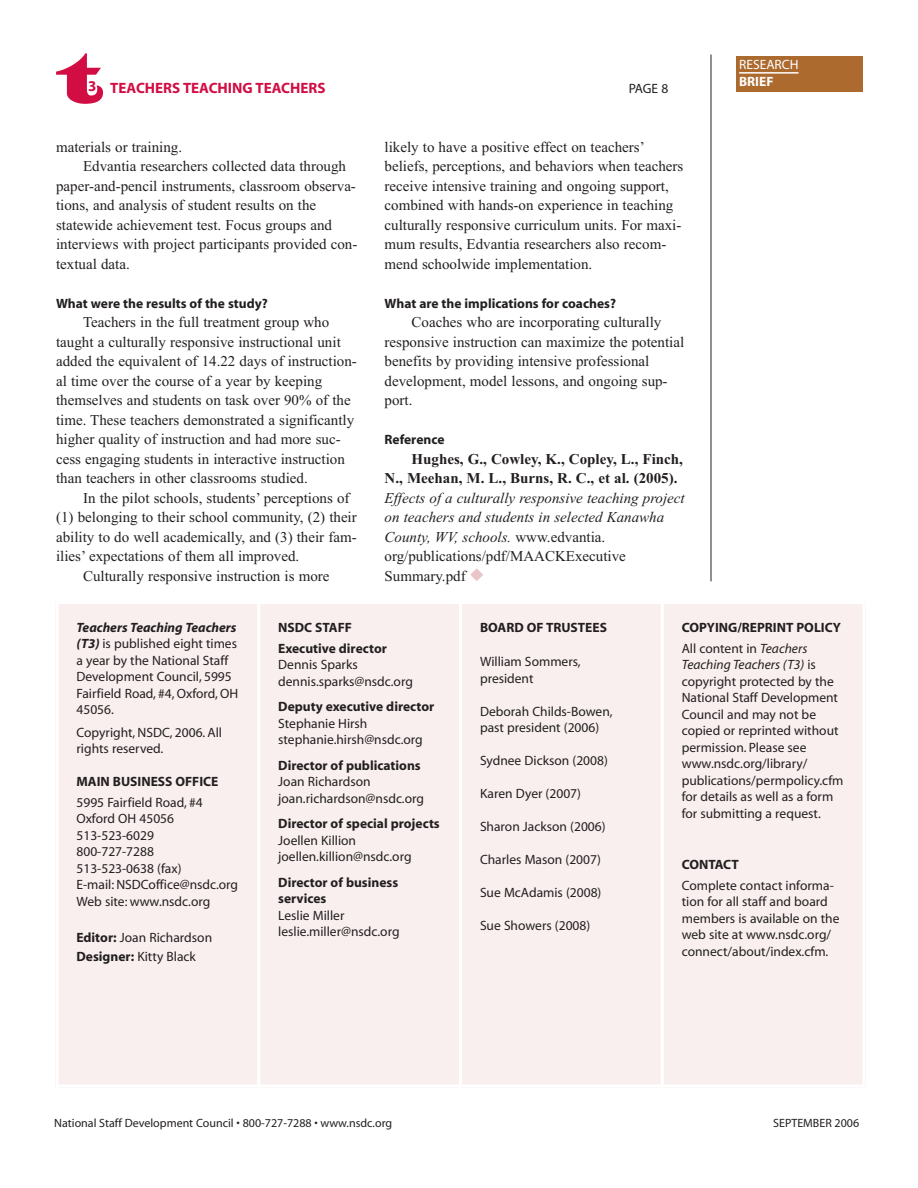
<style>
.page{position:relative;width:918px;height:1188px;background:#fff}
.page>*{position:absolute;margin:0;border:0;box-sizing:border-box;transform-origin:0 0}
.t1{font:72px "Latin Wide";color:#d20d44}
.t2{font:15px/19.5px "Times";color:#231f20}
.t3{font:italic 15px/19.5px "Times";color:#231f20}
.t4{font:700 15px/19.5px "Times";color:#231f20}
.t5{font:700 15px "Myriad";color:#d20d44}
.t6{font:13.5px/16.5px "Myriad";color:#231f20}
.t7{font:700 13.5px/21px "Myriad";color:#231f20}
.t8{font:13.5px "Myriad";color:#fff}
.t9{font:700 13.5px "Myriad";color:#fff}
.t10{font:12px "Myriad";color:#231f20}
.s1{font-style:normal}
.s2{color:#e9c5c9}
.s3{font-weight:700;font-style:italic}
.s4{font-weight:700}
.s5{font-weight:400}
.s6{font-weight:400;font-style:italic}
.s7{font-style:italic}
</style>
<div class="page">
<hr style="left:711px;top:55px;width:1px;height:526px;background:#231f20">
<div style="left:56px;top:601px;width:203px;height:487px;background:#f9efef"></div>
<div style="left:259px;top:601px;width:201px;height:487px;background:#f9efef"></div>
<div style="left:460px;top:601px;width:202px;height:487px;background:#f9efef"></div>
<div style="left:662px;top:601px;width:204px;height:487px;background:#f9efef"></div>
<hr style="left:56px;top:601px;width:2px;height:487px;background:#fff">
<hr style="left:257px;top:601px;width:3px;height:487px;background:#fff">
<hr style="left:459px;top:601px;width:3px;height:487px;background:#fff">
<hr style="left:661px;top:601px;width:3px;height:487px;background:#fff">
<hr style="left:862px;top:601px;width:4px;height:487px;background:#fff">
<hr style="left:56px;top:601px;width:810px;height:3px;background:#fff">
<hr style="left:56px;top:1085px;width:810px;height:3px;background:#fff">
<div style="left:736px;top:56px;width:126px;height:36px;background:#ac6a2f"></div>
<hr style="left:739px;top:72px;width:60px;height:2px;background:#fff">
<h1 class="t1" style="left:58px;top:35px;width:47px">t</h1>
<p class="t5" style="left:88px;top:82px;width:239px">3 TEACHERS TEACHING TEACHERS</p>
<p class="t6" style="left:629px;top:81px;width:41px">PAGE 8</p>
<p class="t2" style="left:56px;top:137px;width:128px">materials or training.</p>
<p class="t2" style="left:83px;top:156px;width:265px">Edvantia researchers collected data through</p>
<p class="t2" style="left:56px;top:176px;width:301px">paper-and-pencil instruments, classroom observa-</p>
<p class="t2" style="left:56px;top:195px;width:262px">tions, and analysis of student results on the</p>
<p class="t2" style="left:56px;top:215px;width:277px">statewide achievement test. Focus groups and</p>
<p class="t2" style="left:56px;top:234px;width:303px">interviews with project participants provided con-</p>
<p class="t2" style="left:56px;top:254px;width:75px">textual data.</p>
<p class="t7" style="left:56px;top:294px;width:213px">What were the results of the study?</p>
<p class="t2" style="left:56px;top:312px;width:302px;text-indent:27px">Teachers in the full treatment group who taught a culturally responsive instructional unit added the equivalent of 14.22 days of instruction&shy;al time over the course of a year by keeping themselves and students on task over 90% of the time. These teachers demonstrated a significantly higher quality of instruction and had more suc&shy;cess engaging students in interactive instruction than teachers in other classrooms studied.</p>
<p class="t2" style="left:83px;top:488px;width:268px">In the pilot schools, students’ perceptions of</p>
<p class="t2" style="left:56px;top:507px;width:302px">(1) belonging to their school community, (2) their</p>
<p class="t2" style="left:56px;top:527px;width:302px">ability to do well academically, and (3) their fam-</p>
<p class="t2" style="left:56px;top:546px;width:245px">ilies’ expectations of them all improved.</p>
<p class="t2" style="left:83px;top:566px;width:248px">Culturally responsive instruction is more</p>
<p class="t2" style="left:385px;top:137px;width:300px">likely to have a positive effect on teachers’ beliefs, perceptions, and behaviors when teachers receive intensive training and ongoing support, combined with hands-on experience in teaching culturally responsive curriculum units. For maxi&shy;mum results, Edvantia researchers also recom&shy;mend schoolwide implementation.</p>
<p class="t7" style="left:385px;top:294px;width:233px">What are the implications for coaches?</p>
<p class="t2" style="left:385px;top:312px;width:301px;text-indent:27px">Coaches who are incorporating culturally responsive instruction can maximize the potential benefits by providing intensive professional development, model lessons, and ongoing sup&shy;port.</p>
<p class="t7" style="left:385px;top:430px;width:61px">Reference</p>
<p class="t4" style="left:385px;top:449px;width:300px;text-indent:27px">Hughes, G., Cowley, K., Copley, L., Finch,<br>N., Meehan, M. L., Burns, R. C., et al. (2005).</p>
<p class="t3" style="left:385px;top:488px;width:302px">Effects of a culturally responsive teaching project on teachers and students in selected Kanawha County, WV, schools. <span class="s1">www.edvantia. org/publications/pdf/MAACKExecutive Summary.pdf</span> <span class="s2">◆</span></p>
<p class="t8" style="left:739px;top:60px;width:61px">RESEARCH</p>
<p class="t9" style="left:739px;top:76px;width:36px">BRIEF</p>
<p class="t6" style="left:76px;top:620px;width:163px"><span class="s3">Teachers Teaching Teachers (T3)</span> is published eight times a year by the National Staff<br>Development Council, 5995<br>Fairfield Road, #4, Oxford, OH<br>45056.</p>
<p class="t6" style="left:76px;top:725px;width:147px">Copyright, NSDC, 2006. All rights reserved.</p>
<p class="t7" style="left:76px;top:772px;width:144px">MAIN BUSINESS OFFICE</p>
<p class="t6" style="left:76px;top:795px;width:163px">5995 Fairfield Road, #4<br>Oxford OH 45056<br>513-523-6029<br>800-727-7288<br>513-523-0638 (fax)<br>E-mail: NSDCoffice@nsdc.org<br>Web site: www.nsdc.org</p>
<p class="t6" style="left:76px;top:928px;width:137px;line-height:19.5px"><span class="s4">Editor:</span> Joan Richardson<br><span class="s4">Designer:</span> Kitty Black</p>
<p class="t7" style="left:278px;top:618px;width:110px">NSDC STAFF<br>Executive director</p>
<p class="t6" style="left:278px;top:658px;width:136px">Dennis Sparks dennis.sparks@nsdc.org</p>
<p class="t7" style="left:278px;top:697px;width:158px">Deputy executive director</p>
<p class="t6" style="left:278px;top:716px;width:146px">Stephanie Hirsh stephanie.hirsh@nsdc.org</p>
<p class="t7" style="left:278px;top:756px;width:144px">Director of publications</p>
<p class="t6" style="left:278px;top:775px;width:147px">Joan Richardson joan.richardson@nsdc.org</p>
<p class="t7" style="left:278px;top:814px;width:163px">Director of special projects</p>
<p class="t6" style="left:278px;top:833px;width:135px">Joellen Killion joellen.killion@nsdc.org</p>
<p class="t7" style="left:278px;top:875px;width:122px;line-height:16.5px">Director of business services</p>
<p class="t6" style="left:278px;top:908px;width:123px">Leslie Miller leslie.miller@nsdc.org</p>
<p class="t7" style="left:480px;top:618px;width:128px">BOARD OF TRUSTEES</p>
<p class="t6" style="left:480px;top:655px;width:102px">William Sommers, president</p>
<p class="t6" style="left:480px;top:704px;width:134px">Deborah Childs-Bowen, past president (2006)</p>
<p class="t6" style="left:480px;top:754px;width:129px">Sydnee Dickson (2008)</p>
<p class="t6" style="left:480px;top:787px;width:103px">Karen Dyer (2007)</p>
<p class="t6" style="left:480px;top:820px;width:127px">Sharon Jackson (2006)</p>
<p class="t6" style="left:480px;top:853px;width:122px">Charles Mason (2007)</p>
<p class="t6" style="left:480px;top:886px;width:123px">Sue McAdamis (2008)</p>
<p class="t6" style="left:480px;top:919px;width:112px">Sue Showers (2008)</p>
<p class="t7" style="left:682px;top:618px;width:161px">COPYING/REPRINT POLICY<br><span class="s5">All content in</span> <span class="s6">Teachers</span></p>
<p class="t6" style="left:682px;top:658px;width:163px"><span class="s7">Teaching Teachers (T3)</span> is copyright protected by the<br>National Staff Development<br>Council and may not be copied or reprinted without permission. Please see www.nsdc.org/library/ publications/permpolicy.cfm for details as well as a form for submitting a request.</p>
<p class="t7" style="left:682px;top:855px;width:58px">CONTACT</p>
<p class="t6" style="left:682px;top:878px;width:159px">Complete contact informa&shy;tion for all staff and board members is available on the web site at www.nsdc.org/ connect/about/index.cfm.</p>
<p class="t10" style="left:54px;top:1118px;width:339px">National Staff Development Council • 800-727-7288 • www.nsdc.org</p>
<p class="t10" style="left:773px;top:1118px;width:88px">SEPTEMBER 2006</p>
</div>
